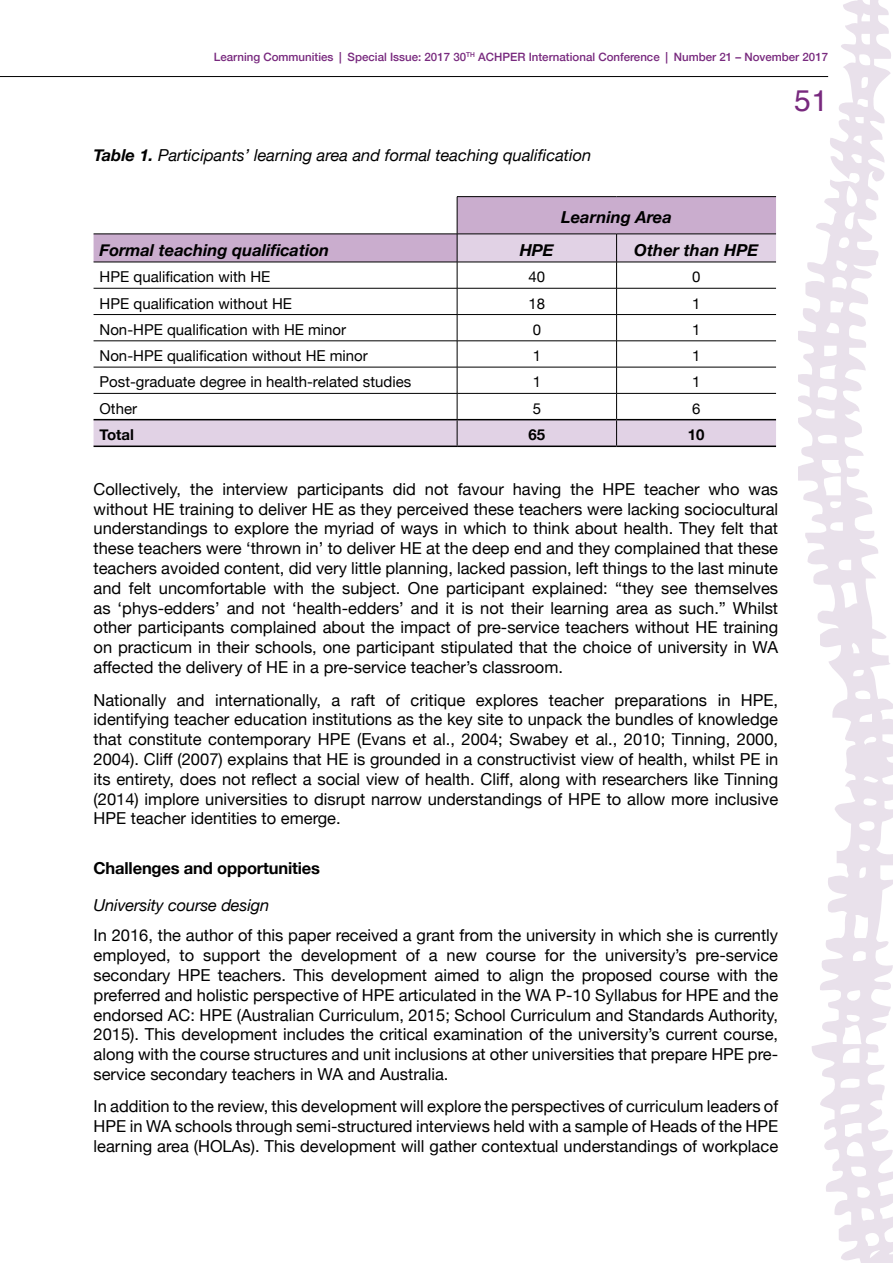
<style>
.page{position:relative;width:893px;height:1263px;background:#fff}
.page>*{position:absolute;margin:0;border:0;box-sizing:border-box;transform-origin:0 0}
.t1{font:30px "Helvetica";color:#78297e}
.t2{font:16.5px/19.8px "Helvetica Neue";color:#000;text-align:justify}
.t3{font:italic 16.5px "Helvetica Neue";color:#000}
.t4{font:italic 700 16.5px "Helvetica Neue";color:#000}
.t5{font:700 16.5px "Helvetica Neue";letter-spacing:-.01em;color:#000}
.t6{font:15px "Helvetica Neue";color:#000}
.t7{font:700 15px "Helvetica Neue";color:#000}
.t8{font:500 11.55px "Helvetica Neue";color:#78297e}
.s1{font-weight:700}
</style>
<div class="page">
<hr style="left:0;top:76px;width:828px;height:1px;background:#000">
<svg style="left:798px;top:0;width:95px;height:1263px"></svg>
<hr style="left:457px;top:196px;width:160px;height:1px;background:#000">
<hr style="left:617px;top:196px;width:159px;height:1px;background:#000">
<svg style="left:94px;top:197px;width:682px;height:249px"></svg>
<hr style="left:94px;top:419px;width:363px;height:1px;background:#000">
<hr style="left:457px;top:419px;width:160px;height:1px;background:#000">
<hr style="left:617px;top:419px;width:159px;height:1px;background:#000">
<hr style="left:94px;top:446px;width:363px;height:1px;background:#000">
<hr style="left:457px;top:446px;width:160px;height:1px;background:#000">
<hr style="left:617px;top:446px;width:159px;height:1px;background:#000">
<p class="t8" style="left:214px;top:48px;width:616px">Learning Communities | Special Issue: 2017 30<sup>th</sup> ACHPER International Conference | Number 21 – November 2017</p>
<p class="t3" style="left:94px;top:143px;width:499px"><span class="s1">Table 1.</span> Participants’ learning area and formal teaching qualification</p>
<h1 class="t1" style="left:794px;top:77px;width:35px">51</h1>
<p class="t4" style="left:561px;top:204px;width:112px">Learning Area</p>
<p class="t4" style="left:100px;top:237px;width:231px">Formal teaching qualification</p>
<p class="t4" style="left:520px;top:237px;width:36px">HPE</p>
<p class="t4" style="left:634px;top:237px;width:126px">Other than HPE</p>
<p class="t6" style="left:100px;top:266px;width:172px">HPE qualification with HE</p>
<p class="t6" style="left:528px;top:266px;width:18px">40</p>
<p class="t6" style="left:692px;top:266px;width:10px">0</p>
<p class="t6" style="left:100px;top:292px;width:194px">HPE qualification without HE</p>
<p class="t6" style="left:528px;top:292px;width:18px">18</p>
<p class="t6" style="left:692px;top:292px;width:10px">1</p>
<p class="t6" style="left:100px;top:319px;width:248px">Non-HPE qualification with HE minor</p>
<p class="t6" style="left:533px;top:319px;width:10px">0</p>
<p class="t6" style="left:692px;top:319px;width:10px">1</p>
<p class="t6" style="left:100px;top:345px;width:270px">Non-HPE qualification without HE minor</p>
<p class="t6" style="left:533px;top:345px;width:10px">1</p>
<p class="t6" style="left:692px;top:345px;width:10px">1</p>
<p class="t6" style="left:100px;top:371px;width:313px">Post-graduate degree in health-related studies</p>
<p class="t6" style="left:533px;top:371px;width:10px">1</p>
<p class="t6" style="left:692px;top:371px;width:10px">1</p>
<p class="t6" style="left:100px;top:397px;width:39px">Other</p>
<p class="t6" style="left:533px;top:397px;width:10px">5</p>
<p class="t6" style="left:692px;top:397px;width:10px">6</p>
<p class="t7" style="left:100px;top:423px;width:36px">Total</p>
<p class="t7" style="left:528px;top:423px;width:18px">65</p>
<p class="t7" style="left:688px;top:423px;width:18px">10</p>
<p class="t2" style="left:94px;top:480px;width:686px">Collectively, the interview participants did not favour having the HPE teacher who was without HE training to deliver HE as they perceived these teachers were lacking sociocultural understandings to explore the myriad of ways in which to think about health. They felt that these teachers were ‘thrown in’ to deliver HE at the deep end and they complained that these teachers avoided content, did very little planning, lacked passion, left things to the last minute and felt uncomfortable with the subject. One participant explained: “they see themselves as ‘phys-edders’ and not ‘health-edders’ and it is not their learning area as such.” Whilst other participants complained about the impact of pre-service teachers without HE training on practicum in their schools, one participant stipulated that the choice of university in WA affected the delivery of HE in a pre-service teacher’s classroom.</p>
<p class="t2" style="left:94px;top:691px;width:686px">Nationally and internationally, a raft of critique explores teacher preparations in HPE, identifying teacher education institutions as the key site to unpack the bundles of knowledge that constitute contemporary HPE (Evans et al., 2004; Swabey et al., 2010; Tinning, 2000, 2004). Cliff (2007) explains that HE is grounded in a constructivist view of health, whilst PE in its entirety, does not reflect a social view of health. Cliff, along with researchers like Tinning (2014) implore universities to disrupt narrow understandings of HPE to allow more inclusive HPE teacher identities to emerge.</p>
<p class="t5" style="left:94px;top:855px;width:228px">Challenges and opportunities</p>
<p class="t3" style="left:94px;top:893px;width:177px">University course design</p>
<p class="t2" style="left:94px;top:926px;width:686px">In 2016, the author of this paper received a grant from the university in which she is currently employed, to support the development of a new course for the university’s pre-service secondary HPE teachers. This development aimed to align the proposed course with the preferred and holistic perspective of HPE articulated in the WA P-10 Syllabus for HPE and the endorsed AC: HPE (Australian Curriculum, 2015; School Curriculum and Standards Authority, 2015). This development includes the critical examination of the university’s current course, along with the course structures and unit inclusions at other universities that prepare HPE pre&shy;service secondary teachers in WA and Australia.</p>
<p class="t2" style="left:94px;top:1098px;width:686px">In addition to the review, this development will explore the perspectives of curriculum leaders of HPE in WA schools through semi-structured interviews held with a sample of Heads of the HPE learning area (HOLAs). This development will gather contextual understandings of workplace</p>
</div>
